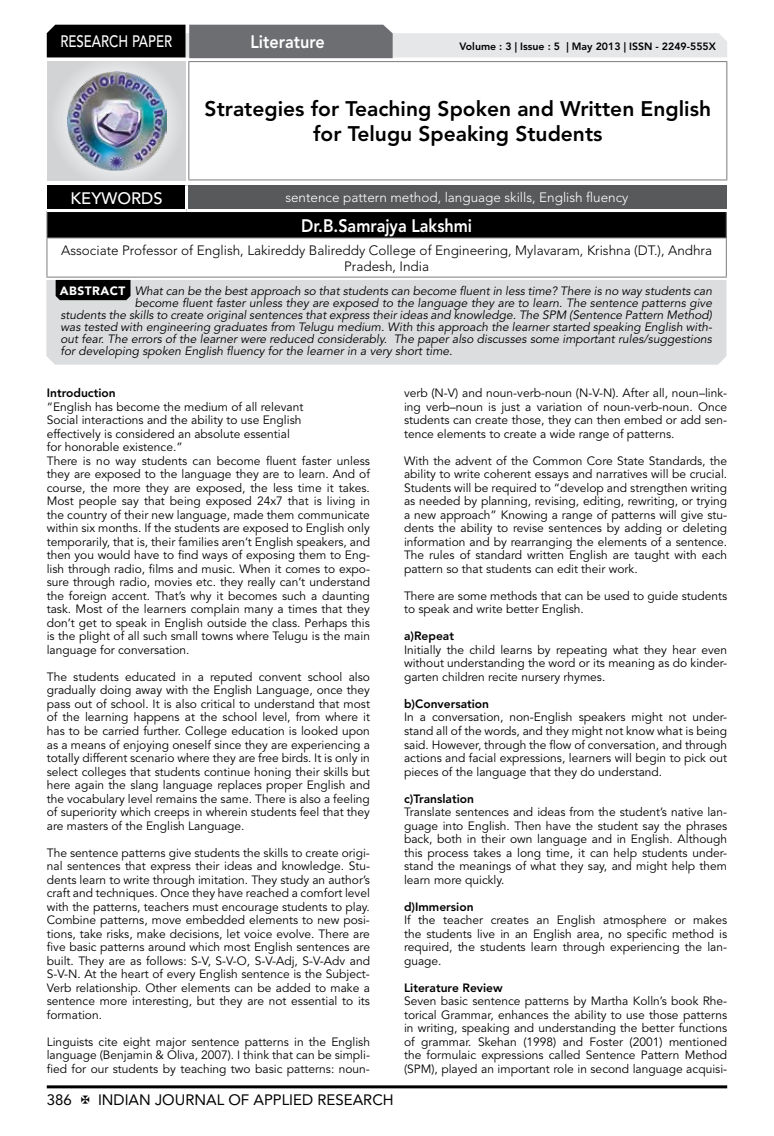
<style>
.page{position:relative;width:774px;height:1136px;background:#fff}
.page>*{position:absolute;margin:0;border:0;box-sizing:border-box;transform-origin:0 0}
.t1{font:800 21px/25.2px "Avenir LT Std";color:#000;text-align:center}
.t2{font:800 18px "Avenir LT Std";color:#fff;scale:.9 1}
.t3{font:500 16.5px "Avenir LT Std";color:#fff;scale:.8 1}
.t4{font:500 16.5px "Avenir LT Std";color:#fff}
.t5{font:15px "Avenir LT Std";color:#000}
.t6{font:300 13.5px/16.2px "Avenir LT Std";color:#000;text-align:center}
.t7{font:300 13.5px "Avenir LT Std";color:#fff}
.t8{font:12px/13.5px "Avenir LT Std";color:#000;text-align:justify}
.t9{font:italic 12px "Avenir LT Std";color:#000}
.t10{font:800 12px "Avenir LT Std";color:#000}
.t11{font:800 10.5px "Avenir LT Std";color:#000}
.s1{font-weight:900;font-style:normal;color:#fff}
</style>
<div class="page">
<hr style="left:47px;top:1085px;width:680px;height:3px;background:#000">
<div style="left:48px;top:62px;width:137px;height:118px;background:linear-gradient(to right,#d9dadb,#d9dadb)"></div>
<img style="left:68px;top:71px;width:99px;height:100px">
<svg style="left:47px;top:25px;width:680px;height:33px;background:#979899"></svg>
<hr style="left:188px;top:61px;width:539px;height:1px;background:#808285">
<hr style="left:188px;top:62px;width:1px;height:117px;background:#808285">
<hr style="left:726px;top:62px;width:1px;height:117px;background:#808285">
<hr style="left:188px;top:179px;width:539px;height:1px;background:#808285">
<div style="left:47px;top:211px;width:679px;height:27px;background:#000"></div>
<hr style="left:46px;top:211px;width:681px;height:1px;background:#808285">
<svg style="left:46px;top:212px;width:1px;height:25px"></svg>
<svg style="left:726px;top:212px;width:1px;height:25px"></svg>
<hr style="left:46px;top:237px;width:681px;height:1px;background:#808285">
<hr style="left:46px;top:238px;width:1px;height:38px;background:#808285">
<hr style="left:726px;top:238px;width:1px;height:38px;background:#808285">
<hr style="left:46px;top:276px;width:681px;height:1px;background:#808285">
<div style="left:47px;top:185px;width:139px;height:25px;background:#000"></div>
<div style="left:186px;top:185px;width:541px;height:25px;background:#58595b"></div>
<hr style="left:185px;top:185px;width:3px;height:24px;background:#fff">
<hr style="left:47px;top:209px;width:139px;height:3px;background:#fff">
<hr style="left:186px;top:209px;width:541px;height:3px;background:#fff">
<div style="left:46px;top:280px;width:680px;height:84px;background:#dcddde"></div>
<svg style="left:56px;top:280px;width:74px;height:20px"></svg>
<h3 class="t3" style="left:60px;top:32px;width:139px">RESEARCH PAPER</h3>
<h2 class="t2" style="left:250px;top:31px;width:84px">Literature</h2>
<p class="t11" style="left:459px;top:41px;width:258px">Volume : 3 | Issue : 5 | May 2013 | ISSN - 2249-555X</p>
<h1 class="t1" style="left:205px;top:96px;width:508px">Strategies for Teaching Spoken and Written English for Telugu Speaking Students</h1>
<h3 class="t4" style="left:71px;top:189px;width:94px">KEYWORDS</h3>
<p class="t7" style="left:285px;top:189px;width:345px">sentence pattern method, language skills, English fluency</p>
<h2 class="t2" style="left:301px;top:215px;width:192px">Dr.B.Samrajya Lakshmi</h2>
<p class="t6" style="left:61px;top:242px;width:652px">Associate Professor of English, Lakireddy Balireddy College of Engineering, Mylavaram, Krishna (DT.), Andhra<br>Pradesh, India</p>
<p class="t9" style="left:60px;top:284px;width:654px"><span class="s1">ABSTRACT</span> What can be the best approach so that students can become fluent in less time? There is no way students can</p>
<p class="t9" style="left:135px;top:296px;width:579px">become fluent faster unless they are exposed to the language they are to learn. The sentence patterns give</p>
<p class="t9" style="left:61px;top:308px;width:653px">students the skills to create original sentences that express their ideas and knowledge. The SPM (Sentence Pattern Method)</p>
<p class="t9" style="left:61px;top:320px;width:653px">was tested with engineering graduates from Telugu medium. With this approach the learner started speaking English with-</p>
<p class="t9" style="left:61px;top:332px;width:653px">out fear. The errors of the learner were reduced considerably. The paper also discusses some important rules/suggestions</p>
<p class="t9" style="left:61px;top:344px;width:393px">for developing spoken English fluency for the learner in a very short time.</p>
<p class="t10" style="left:47px;top:386px;width:70px">Introduction</p>
<p class="t8" style="left:47px;top:400px;width:325px;text-align:left">“English has become the medium of all relevant<br>Social interactions and the ability to use English<br>effectively is considered an absolute essential<br>for honorable existence.”<br>There is no way students can become fluent faster unless they are exposed to the language they are to learn. And of course, the more they are exposed, the less time it takes.<br>Most people say that being exposed 24x7 that is living in the country of their new language, made them communicate within six months. If the students are exposed to English only temporarily, that is, their families aren’t English speakers, and then you would have to find ways of exposing them to Eng&shy;lish through radio, films and music. When it comes to expo&shy;sure through radio, movies etc. they really can’t understand the foreign accent. That’s why it becomes such a daunting task. Most of the learners complain many a times that they don’t get to speak in English outside the class. Perhaps this is the plight of all such small towns where Telugu is the main language for conversation.</p>
<p class="t8" style="left:47px;top:670px;width:325px">The students educated in a reputed convent school also gradually doing away with the English Language, once they pass out of school. It is also critical to understand that most of the learning happens at the school level, from where it has to be carried further. College education is looked upon as a means of enjoying oneself since they are experiencing a totally different scenario where they are free birds. It is only in select colleges that students continue honing their skills but here again the slang language replaces proper English and the vocabulary level remains the same. There is also a feeling of superiority which creeps in wherein students feel that they are masters of the English Language.</p>
<p class="t8" style="left:47px;top:845px;width:325px">The sentence patterns give students the skills to create origi&shy;nal sentences that express their ideas and knowledge. Stu&shy;dents learn to write through imitation. They study an author’s craft and techniques. Once they have reached a comfort level with the patterns, teachers must encourage students to play.<br>Combine patterns, move embedded elements to new posi&shy;tions, take risks, make decisions, let voice evolve. There are five basic patterns around which most English sentences are built. They are as follows: S-V, S-V-O, S-V-Adj, S-V-Adv and S-V-N. At the heart of every English sentence is the Subject-Verb relationship. Other elements can be added to make a sentence more interesting, but they are not essential to its formation.</p>
<p class="t8" style="left:47px;top:1034px;width:325px">Linguists cite eight major sentence patterns in the English language (Benjamin &amp; Oliva, 2007). I think that can be simpli&shy;fied for our students by teaching two basic patterns: noun-</p>
<p class="t8" style="left:404px;top:386px;width:325px">verb (N-V) and noun-verb-noun (N-V-N). After all, noun–link&shy;ing verb–noun is just a variation of noun-verb-noun. Once students can create those, they can then embed or add sen&shy;tence elements to create a wide range of patterns.</p>
<p class="t8" style="left:404px;top:454px;width:325px">With the advent of the Common Core State Standards, the ability to write coherent essays and narratives will be crucial.<br>Students will be required to “develop and strengthen writing as needed by planning, revising, editing, rewriting, or trying a new approach” Knowing a range of patterns will give stu&shy;dents the ability to revise sentences by adding or deleting information and by rearranging the elements of a sentence.<br>The rules of standard written English are taught with each pattern so that students can edit their work.</p>
<p class="t8" style="left:404px;top:589px;width:325px">There are some methods that can be used to guide students to speak and write better English.</p>
<p class="t10" style="left:404px;top:629px;width:52px">a)Repeat</p>
<p class="t8" style="left:404px;top:643px;width:325px">Initially the child learns by repeating what they hear even without understanding the word or its meaning as do kinder&shy;garten children recite nursery rhymes.</p>
<p class="t10" style="left:404px;top:696px;width:87px">b)Conversation</p>
<p class="t8" style="left:404px;top:710px;width:325px">In a conversation, non-English speakers might not under&shy;stand all of the words, and they might not know what is being said. However, through the flow of conversation, and through actions and facial expressions, learners will begin to pick out pieces of the language that they do understand.</p>
<p class="t10" style="left:404px;top:791px;width:72px">c)Translation</p>
<p class="t8" style="left:404px;top:805px;width:325px">Translate sentences and ideas from the student’s native lan&shy;guage into English. Then have the student say the phrases back, both in their own language and in English. Although this process takes a long time, it can help students under&shy;stand the meanings of what they say, and might help them learn more quickly.</p>
<p class="t10" style="left:404px;top:899px;width:71px">d)Immersion</p>
<p class="t8" style="left:404px;top:913px;width:325px">If the teacher creates an English atmosphere or makes the students live in an English area, no specific method is required, the students learn through experiencing the lan&shy;guage.</p>
<p class="t10" style="left:404px;top:980px;width:100px">Literature Review</p>
<p class="t8" style="left:404px;top:994px;width:325px">Seven basic sentence patterns by Martha Kolln’s book Rhe&shy;torical Grammar, enhances the ability to use those patterns in writing, speaking and understanding the better functions of grammar. Skehan (1998) and Foster (2001) mentioned the formulaic expressions called Sentence Pattern Method (SPM), played an important role in second language acquisi-</p>
<p class="t5" style="left:47px;top:1090px;width:27px">386</p>
<p class="t5" style="left:98px;top:1090px;width:297px">INDIAN JOURNAL OF APPLIED RESEARCH</p>
</div>
